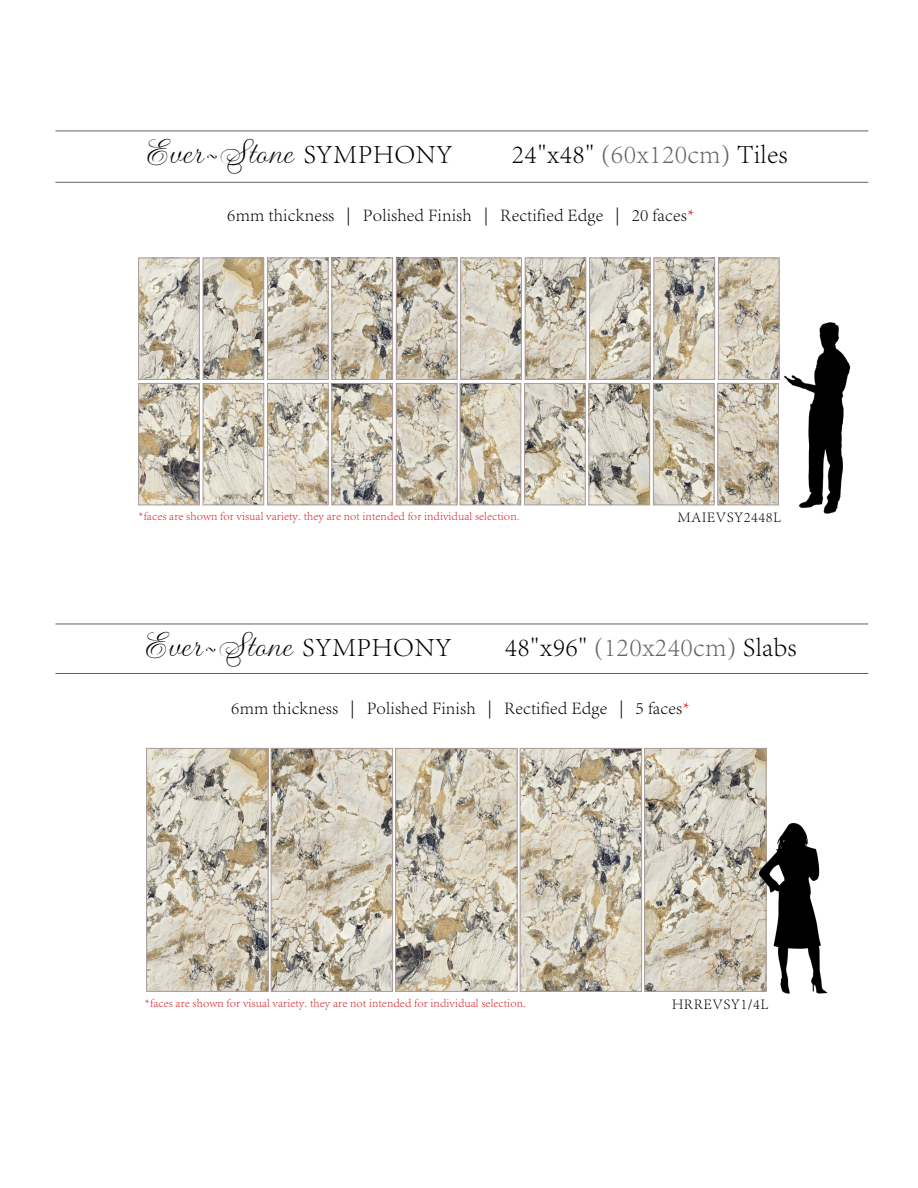
<style>
.page{position:relative;width:918px;height:1188px;background:#fff}
.page>*{position:absolute;margin:0;border:0;box-sizing:border-box;transform-origin:0 0}
.t1{font:36px "DEVON";letter-spacing:.01em;color:#000}
.t2{font:300 27px "Adobe Song Std";letter-spacing:.01em;color:#000}
.t3{font:300 18px "Adobe Song Std";letter-spacing:.01em;color:#000}
.t4{font:300 15px "Adobe Song Std";letter-spacing:.025em;color:#000}
.t5{font:300 12px "Adobe Song Std";letter-spacing:.01em;color:#d2232a}
.s1{font-family:"Adobe Song Std";font-weight:300;font-size:27px}
.s2{color:#636466}
.s3{color:#d2232a}
</style>
<div class="page">
<img style="left:398px;top:385px;width:57px;height:118px">
<div style="left:396px;top:383px;width:61px;height:122px;border:1px solid #a99c9d"></div>
<img style="left:462px;top:385px;width:57px;height:118px">
<div style="left:460px;top:383px;width:61px;height:122px;border:1px solid #a99c9d"></div>
<img style="left:334px;top:385px;width:57px;height:118px">
<div style="left:332px;top:383px;width:61px;height:122px;border:1px solid #a99c9d"></div>
<img style="left:526px;top:385px;width:57px;height:118px">
<div style="left:524px;top:383px;width:61px;height:122px;border:1px solid #a99c9d"></div>
<img style="left:269px;top:385px;width:57px;height:118px">
<div style="left:267px;top:383px;width:61px;height:122px;border:1px solid #a99c9d"></div>
<img style="left:591px;top:385px;width:57px;height:118px">
<div style="left:589px;top:383px;width:61px;height:122px;border:1px solid #a99c9d"></div>
<img style="left:205px;top:385px;width:57px;height:118px">
<div style="left:203px;top:383px;width:61px;height:122px;border:1px solid #a99c9d"></div>
<img style="left:655px;top:385px;width:57px;height:118px">
<div style="left:653px;top:383px;width:61px;height:122px;border:1px solid #a99c9d"></div>
<img style="left:141px;top:385px;width:56px;height:118px">
<div style="left:139px;top:383px;width:60px;height:122px;border:1px solid #a99c9d"></div>
<img style="left:720px;top:385px;width:57px;height:118px">
<div style="left:718px;top:383px;width:61px;height:122px;border:1px solid #a99c9d"></div>
<hr style="left:55px;top:131px;width:813px;height:1px;background:#6b5e61">
<hr style="left:55px;top:182px;width:813px;height:1px;background:#6b5e61">
<hr style="left:55px;top:624px;width:813px;height:1px;background:#6b5e61">
<hr style="left:55px;top:673px;width:813px;height:1px;background:#7a5550">
<img style="left:141px;top:260px;width:56px;height:118px">
<div style="left:139px;top:258px;width:60px;height:122px;border:1px solid #a99c9d"></div>
<img style="left:720px;top:260px;width:57px;height:118px">
<div style="left:718px;top:258px;width:61px;height:122px;border:1px solid #a99c9d"></div>
<img style="left:205px;top:260px;width:57px;height:118px">
<div style="left:203px;top:258px;width:61px;height:122px;border:1px solid #a99c9d"></div>
<img style="left:656px;top:260px;width:57px;height:118px">
<div style="left:654px;top:258px;width:61px;height:122px;border:1px solid #a99c9d"></div>
<img style="left:269px;top:260px;width:57px;height:118px">
<div style="left:267px;top:258px;width:61px;height:122px;border:1px solid #a99c9d"></div>
<img style="left:591px;top:260px;width:57px;height:118px">
<div style="left:589px;top:258px;width:61px;height:122px;border:1px solid #a99c9d"></div>
<img style="left:334px;top:260px;width:57px;height:118px">
<div style="left:332px;top:258px;width:61px;height:122px;border:1px solid #a99c9d"></div>
<img style="left:527px;top:260px;width:57px;height:118px">
<div style="left:525px;top:258px;width:61px;height:122px;border:1px solid #a99c9d"></div>
<img style="left:398px;top:260px;width:57px;height:118px">
<div style="left:396px;top:258px;width:61px;height:122px;border:1px solid #a99c9d"></div>
<img style="left:463px;top:260px;width:57px;height:118px">
<div style="left:461px;top:258px;width:61px;height:122px;border:1px solid #a99c9d"></div>
<img style="left:646px;top:750px;width:118px;height:240px">
<div style="left:644px;top:748px;width:122px;height:244px;border:1px solid #a99c9d"></div>
<img style="left:148px;top:750px;width:118px;height:240px">
<div style="left:146px;top:748px;width:122px;height:244px;border:1px solid #a99c9d"></div>
<img style="left:273px;top:750px;width:118px;height:240px">
<div style="left:271px;top:748px;width:122px;height:244px;border:1px solid #a99c9d"></div>
<img style="left:397px;top:750px;width:118px;height:240px">
<div style="left:395px;top:748px;width:122px;height:244px;border:1px solid #a99c9d"></div>
<img style="left:522px;top:750px;width:118px;height:240px">
<div style="left:520px;top:748px;width:122px;height:244px;border:1px solid #a99c9d"></div>
<img style="left:756px;top:819px;width:72px;height:175px">
<img style="left:784px;top:322px;width:67px;height:192px">
<h1 class="t1" style="left:141px;top:130px;width:314px">Ever-Stone <span class="s1">SYMPHONY</span></h1>
<h2 class="t2" style="left:512px;top:139px;width:277px">24"x48" <span class="s2">(60x120cm)</span> Tiles</h2>
<h3 class="t3" style="left:227px;top:205px;width:469px">6mm thickness | Polished Finish | Rectified Edge | 20 faces<span class="s3">*</span></h3>
<p class="t5" style="left:139px;top:509px;width:383px">*faces are shown for visual variety. they are not intended for individual selection.</p>
<p class="t4" style="left:677px;top:509px;width:105px">MAIEVSY2448L</p>
<h1 class="t1" style="left:140px;top:622px;width:314px">Ever-Stone <span class="s1">SYMPHONY</span></h1>
<h2 class="t2" style="left:505px;top:631px;width:293px">48"x96" <span class="s2">(120x240cm)</span> Slabs</h2>
<h3 class="t3" style="left:231px;top:698px;width:460px">6mm thickness | Polished Finish | Rectified Edge | 5 faces<span class="s3">*</span></h3>
<p class="t5" style="left:145px;top:996px;width:383px">*faces are shown for visual variety. they are not intended for individual selection.</p>
<p class="t4" style="left:672px;top:996px;width:98px">HRREVSY1/4L</p>
</div>
